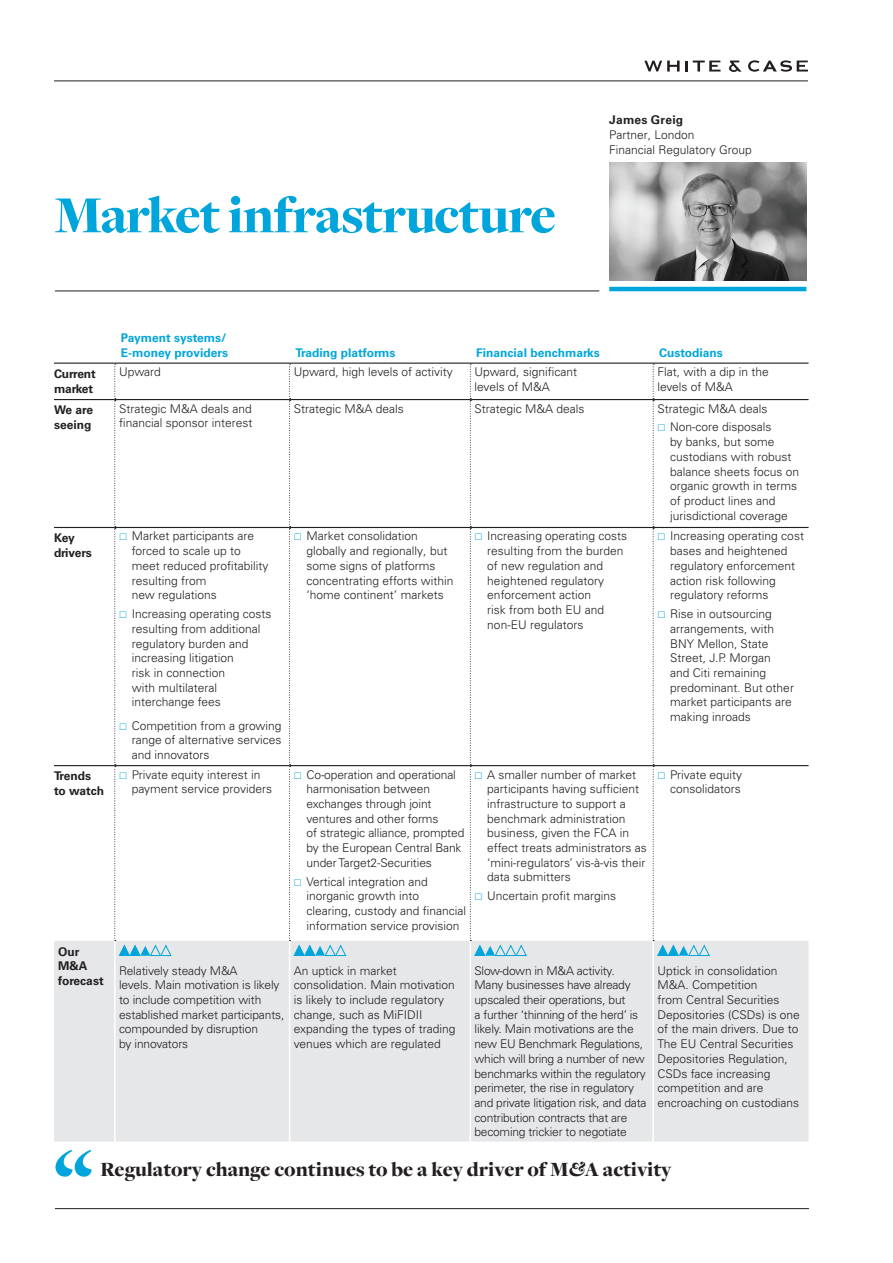
<style>
.page{position:relative;width:893px;height:1263px;background:#fff}
.page>*{position:absolute;margin:0;border:0;box-sizing:border-box;transform-origin:0 0}
.Headline{font:900 54px "Freight Disp Pro";letter-spacing:-.02em;color:#00a6db}
.t1{font:900 21px "Freight Disp Pro";color:#231f20}
.Body_copy_-_no_inden{font:300 12px/14.7px "Univers LT Pro 45";color:#231f20}
.Body_copy_-_no_inden-2{font:300 12px/14.7px "Univers LT Pro 45";letter-spacing:-.02em;color:#231f20}
.Body_copy_-_no_inden-3{font:700 12px/14.7px "Univers LT Pro 65";color:#00a6db}
.Body_copy_-_no_inden-4{font:700 12px/14.7px "Univers LT Pro 65";letter-spacing:-.01em;color:#231f20}
.BIO_CONTACT_-_Title{font:300 12px/15px "Univers LT Pro 45";color:#231f20}
.BIO_CONTACT_-_Partne{font:700 12px "Univers LT Pro 65";letter-spacing:.02em;color:#231f20}
.s1{font-style:italic}
</style>
<div class="page">
<svg style="left:729px;top:61px;width:13px;height:11px"></svg>
<svg style="left:644px;top:61px;width:76px;height:11px"></svg>
<svg style="left:748px;top:60px;width:60px;height:12px"></svg>
<hr style="left:54px;top:81px;width:754px;height:1px;background:#231f20">
<hr style="left:55px;top:1208px;width:754px;height:1px;background:#231f20">
<svg style="left:54px;top:362px;width:755px;height:579px"></svg>
<div style="left:54px;top:941px;width:755px;height:200px;background:#e6e7e9"></div>
<hr style="left:114px;top:941px;width:2px;height:200px;background:#fff">
<hr style="left:289px;top:941px;width:1px;height:200px;background:#fff">
<hr style="left:470px;top:941px;width:1px;height:200px;background:#fff">
<hr style="left:652px;top:941px;width:2px;height:200px;background:#fff">
<hr style="left:54px;top:363px;width:61px;height:1px;background:#231f20">
<hr style="left:115px;top:363px;width:175px;height:1px;background:#231f20">
<hr style="left:290px;top:363px;width:180px;height:1px;background:#231f20">
<hr style="left:470px;top:363px;width:183px;height:1px;background:#231f20">
<hr style="left:653px;top:363px;width:156px;height:1px;background:#231f20">
<hr style="left:54px;top:399px;width:61px;height:1px;background:#231f20">
<hr style="left:115px;top:399px;width:175px;height:1px;background:#231f20">
<hr style="left:290px;top:399px;width:180px;height:1px;background:#231f20">
<hr style="left:470px;top:399px;width:183px;height:1px;background:#231f20">
<hr style="left:653px;top:399px;width:156px;height:1px;background:#231f20">
<hr style="left:54px;top:527px;width:61px;height:1px;background:#231f20">
<hr style="left:115px;top:527px;width:175px;height:1px;background:#231f20">
<hr style="left:290px;top:527px;width:180px;height:1px;background:#231f20">
<hr style="left:470px;top:527px;width:183px;height:1px;background:#231f20">
<hr style="left:653px;top:527px;width:156px;height:1px;background:#231f20">
<hr style="left:54px;top:765px;width:61px;height:1px;background:#231f20">
<hr style="left:115px;top:765px;width:175px;height:1px;background:#231f20">
<hr style="left:290px;top:765px;width:180px;height:1px;background:#231f20">
<hr style="left:470px;top:765px;width:183px;height:1px;background:#231f20">
<hr style="left:653px;top:765px;width:156px;height:1px;background:#231f20">
<svg style="left:55px;top:1150px;width:37px;height:27px"></svg>
<img style="left:609px;top:162px;width:197px;height:118px">
<hr style="left:609px;top:287px;width:197px;height:4px;background:#00a6db">
<hr style="left:55px;top:291px;width:544px;height:1px;background:#231f20">
<svg style="left:114px;top:364px;width:57px;height:592px"></svg>
<svg style="left:289px;top:364px;width:57px;height:592px"></svg>
<svg style="left:470px;top:364px;width:57px;height:592px"></svg>
<svg style="left:653px;top:364px;width:57px;height:592px"></svg>
<p class="Headline" style="left:54px;top:179px;width:503px">Market infrastructure</p>
<p class="BIO_CONTACT_-_Partne" style="left:609px;top:112px;width:75px">James Greig</p>
<p class="BIO_CONTACT_-_Title" style="left:609px;top:127px;width:144px">Partner, London<br>Financial Regulatory Group</p>
<p class="Body_copy_-_no_inden-3" style="left:121px;top:331px;width:109px">Payment systems/<br>E-money providers</p>
<p class="Body_copy_-_no_inden-3" style="left:296px;top:346px;width:101px">Trading platforms</p>
<p class="Body_copy_-_no_inden-3" style="left:476px;top:346px;width:125px">Financial benchmarks</p>
<p class="Body_copy_-_no_inden-3" style="left:659px;top:346px;width:65px">Custodians</p>
<p class="Body_copy_-_no_inden-4" style="left:54px;top:366px;width:43px">Current market</p>
<p class="Body_copy_-_no_inden" style="left:119px;top:364px;width:43px">Upward</p>
<p class="Body_copy_-_no_inden" style="left:294px;top:364px;width:161px">Upward, high levels of activity</p>
<p class="Body_copy_-_no_inden" style="left:475px;top:364px;width:104px">Upward, significant levels of M&amp;A</p>
<p class="Body_copy_-_no_inden" style="left:657px;top:364px;width:113px">Flat, with a dip in the levels of M&amp;A</p>
<p class="Body_copy_-_no_inden-4" style="left:54px;top:403px;width:41px">We are seeing</p>
<p class="Body_copy_-_no_inden" style="left:119px;top:401px;width:135px">Strategic M&amp;A deals and financial sponsor interest</p>
<p class="Body_copy_-_no_inden" style="left:294px;top:401px;width:112px">Strategic M&amp;A deals</p>
<p class="Body_copy_-_no_inden" style="left:475px;top:401px;width:112px">Strategic M&amp;A deals</p>
<p class="Body_copy_-_no_inden" style="left:657px;top:401px;width:112px">Strategic M&amp;A deals</p>
<p class="Body_copy_-_no_inden" style="left:670px;top:420px;width:130px">Non-core disposals<br>by banks, but some custodians with robust balance sheets focus on organic growth in terms of product lines and jurisdictional coverage</p>
<p class="Body_copy_-_no_inden-4" style="left:54px;top:531px;width:39px">Key drivers</p>
<p class="Body_copy_-_no_inden" style="left:132px;top:529px;width:138px">Market participants are forced to scale up to meet reduced profitability resulting from<br>new regulations</p>
<p class="Body_copy_-_no_inden" style="left:132px;top:606px;width:141px">Increasing operating costs resulting from additional regulatory burden and increasing litigation<br>risk in connection<br>with multilateral interchange fees</p>
<p class="Body_copy_-_no_inden" style="left:132px;top:718px;width:151px;text-align:justify">Competition from a growing range of alternative services and innovators</p>
<p class="Body_copy_-_no_inden" style="left:307px;top:529px;width:148px">Market consolidation globally and regionally, but some signs of platforms concentrating efforts within ‘home continent’ markets</p>
<p class="Body_copy_-_no_inden" style="left:487px;top:529px;width:141px">Increasing operating costs resulting from the burden of new regulation and heightened regulatory enforcement action<br>risk from both EU and non-EU regulators</p>
<p class="Body_copy_-_no_inden" style="left:670px;top:529px;width:135px">Increasing operating cost bases and heightened regulatory enforcement action risk following regulatory reforms</p>
<p class="Body_copy_-_no_inden" style="left:670px;top:606px;width:125px">Rise in outsourcing arrangements, with<br>BNY Mellon, State<br>Street, J.P. Morgan<br>and Citi remaining predominant. But other market participants are making inroads</p>
<p class="Body_copy_-_no_inden-4" style="left:54px;top:769px;width:52px">Trends to watch</p>
<p class="Body_copy_-_no_inden" style="left:132px;top:767px;width:142px">Private equity interest in payment service providers</p>
<p class="Body_copy_-_no_inden" style="left:307px;top:767px;width:159px">Co-operation and operational harmonisation between exchanges through joint ventures and other forms<br>of strategic alliance, prompted by the European Central Bank under Target2-Securities</p>
<p class="Body_copy_-_no_inden" style="left:307px;top:874px;width:161px">Vertical integration and inorganic growth into clearing, custody and financial information service provision</p>
<p class="Body_copy_-_no_inden" style="left:487px;top:767px;width:161px">A smaller number of market participants having sufficient infrastructure to support a benchmark administration business, given the FCA in effect treats administrators as ‘mini-regulators’ vis-à-vis their data submitters</p>
<p class="Body_copy_-_no_inden" style="left:487px;top:889px;width:130px">Uncertain profit margins</p>
<p class="Body_copy_-_no_inden" style="left:670px;top:767px;width:73px">Private equity consolidators</p>
<p class="Body_copy_-_no_inden-4" style="left:58px;top:944px;width:47px">Our<br>M&amp;A forecast</p>
<p class="Body_copy_-_no_inden" style="left:119px;top:963px;width:167px">Relatively steady M&amp;A<br>levels. Main motivation is likely to include competition with established market participants, compounded by disruption<br>by innovators</p>
<p class="Body_copy_-_no_inden" style="left:294px;top:963px;width:163px">An uptick in market consolidation. Main motivation is likely to include regulatory change, such as MiFIDII expanding the types of trading venues which are regulated</p>
<p class="Body_copy_-_no_inden-2" style="left:475px;top:963px;width:173px">Slow-down in M&amp;A activity.<br>Many businesses have already upscaled their operations, but<br>a further ‘thinning of the herd’ is likely. Main motivations are the new EU Benchmark Regulations, which will bring a number of new benchmarks within the regulatory perimeter, the rise in regulatory and private litigation risk, and data contribution contracts that are becoming trickier to negotiate</p>
<p class="Body_copy_-_no_inden" style="left:657px;top:963px;width:144px">Uptick in consolidation<br>M&amp;A. Competition<br>from Central Securities<br>Depositories (CSDs) is one of the main drivers. Due to<br>The EU Central Securities<br>Depositories Regulation,<br>CSDs face increasing competition and are encroaching on custodians</p>
<p class="t1" style="left:100px;top:1156px;width:573px">Regulatory change continues to be a key driver of M<span class="s1">&amp;</span>A activity</p>
</div>
